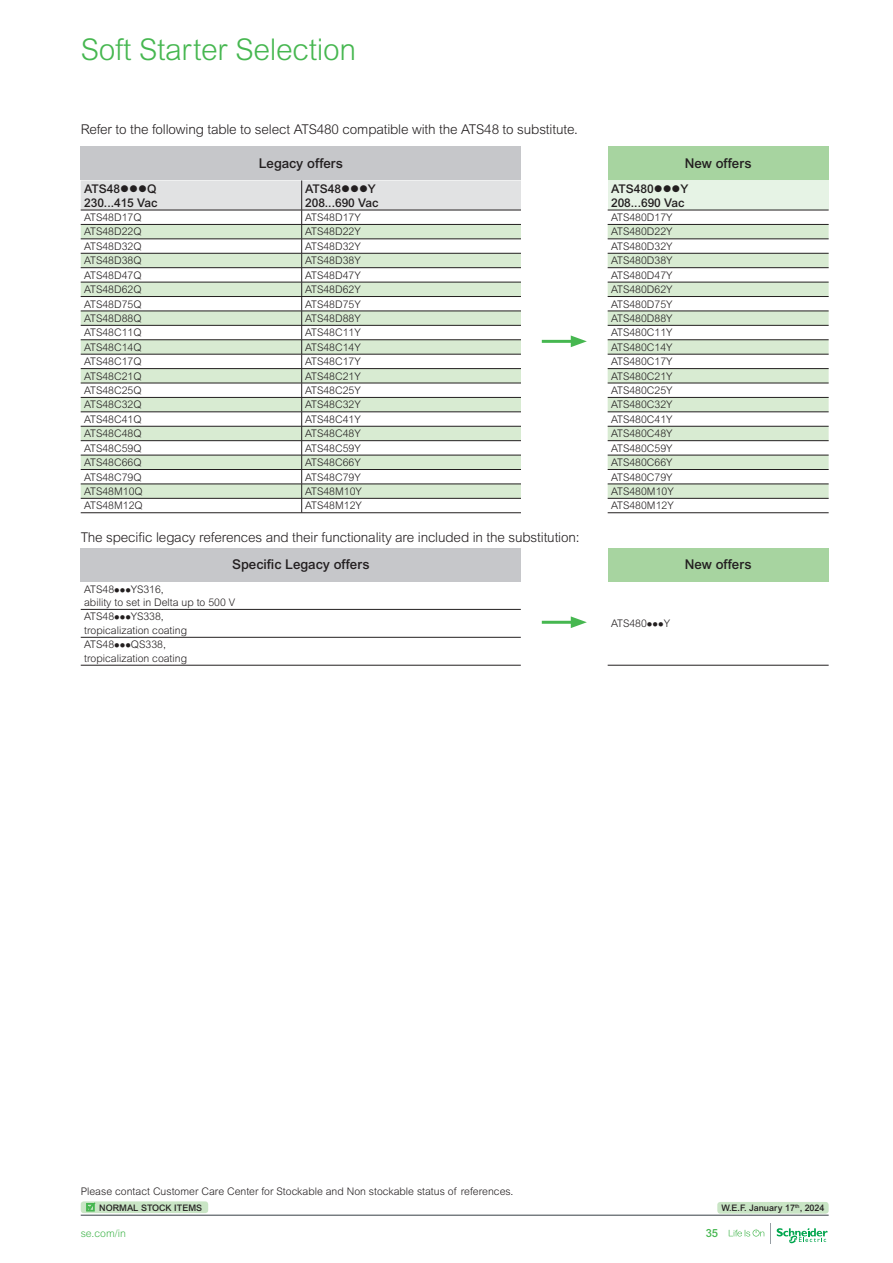
<style>
.page{position:relative;width:893px;height:1263px;background:#fff}
.page>*{position:absolute;margin:0;border:0;box-sizing:border-box;transform-origin:0 0}
.t1{font:300 30px "Arial MT Std";letter-spacing:-.01em;color:#46b750}
.t2{font:300 13.5px "Arial MT Std";letter-spacing:-.01em;color:#231f20}
.t3{font:500 13.5px "Arial MT Std";color:#231f20}
.t4{font:500 12px/13.5px "Arial MT Std";color:#231f20;text-align:right}
.t5{font:500 11.25px "Arial MT Std";color:#46b750}
.t6{font:300 10.5px/14.4px "Arial MT Std";color:#231f20}
.t7{font:300 10.5px "Arial MT Std";color:#46b750}
.t8{font:500 9px "Arial MT Std";color:#231f20}
</style>
<div class="page">
<hr style="left:81px;top:1215px;width:748px;height:1px;background:#4d555b">
<div style="left:81px;top:1201px;width:127px;height:12px;background:#c9e5c5;border-radius:3px"></div>
<svg style="left:729px;top:1229px;width:35px;height:8px"></svg>
<svg style="left:777px;top:1228px;width:51px;height:16px"></svg>
<svg style="left:770px;top:1223px;width:1px;height:21px"></svg>
<div style="left:717px;top:1202px;width:112px;height:12px;background:#c9e5c5;border-radius:3px"></div>
<div style="left:81px;top:147px;width:440px;height:33px;background:#c6c7ca"></div>
<hr style="left:81px;top:513px;width:440px;height:1px;background:#231f20">
<div style="left:81px;top:548px;width:440px;height:33px;background:#c6c7ca"></div>
<hr style="left:81px;top:609px;width:440px;height:1px;background:#231f20">
<hr style="left:81px;top:637px;width:440px;height:1px;background:#231f20">
<hr style="left:81px;top:665px;width:440px;height:1px;background:#231f20">
<div style="left:608px;top:147px;width:221px;height:33px;background:#a7d4a0"></div>
<div style="left:608px;top:180px;width:221px;height:30px;background:#e6f3e5"></div>
<svg style="left:608px;top:225px;width:221px;height:273px;fill:#d8ebd2"></svg>
<hr style="left:608px;top:210px;width:221px;height:1px;background:#231f20">
<hr style="left:608px;top:224px;width:221px;height:1px;background:#231f20">
<hr style="left:608px;top:239px;width:221px;height:1px;background:#231f20">
<hr style="left:608px;top:253px;width:221px;height:1px;background:#231f20">
<hr style="left:608px;top:267px;width:221px;height:1px;background:#231f20">
<hr style="left:608px;top:282px;width:221px;height:1px;background:#231f20">
<hr style="left:608px;top:296px;width:221px;height:1px;background:#231f20">
<hr style="left:608px;top:311px;width:221px;height:1px;background:#231f20">
<hr style="left:608px;top:325px;width:221px;height:1px;background:#231f20">
<hr style="left:608px;top:340px;width:221px;height:1px;background:#231f20">
<hr style="left:608px;top:354px;width:221px;height:1px;background:#231f20">
<hr style="left:608px;top:368px;width:221px;height:1px;background:#231f20">
<hr style="left:608px;top:383px;width:221px;height:1px;background:#231f20">
<hr style="left:608px;top:397px;width:221px;height:1px;background:#231f20">
<hr style="left:608px;top:412px;width:221px;height:1px;background:#231f20">
<hr style="left:608px;top:426px;width:221px;height:1px;background:#231f20">
<hr style="left:608px;top:440px;width:221px;height:1px;background:#231f20">
<hr style="left:608px;top:455px;width:221px;height:1px;background:#231f20">
<hr style="left:608px;top:469px;width:221px;height:1px;background:#231f20">
<hr style="left:608px;top:484px;width:221px;height:1px;background:#231f20">
<hr style="left:608px;top:498px;width:221px;height:1px;background:#231f20">
<hr style="left:608px;top:513px;width:221px;height:1px;background:#231f20">
<div style="left:608px;top:548px;width:221px;height:33px;background:#a7d4a0"></div>
<hr style="left:608px;top:665px;width:221px;height:1px;background:#231f20">
<hr style="left:542px;top:340px;width:34px;height:3px;background:#46b750">
<svg style="left:571px;top:336px;width:16px;height:11px"></svg>
<hr style="left:542px;top:621px;width:34px;height:3px;background:#46b750">
<svg style="left:571px;top:616px;width:16px;height:12px"></svg>
<svg style="left:86px;top:1202px;width:10px;height:10px"></svg>
<svg style="left:81px;top:180px;width:440px;height:333px"></svg>
<h1 class="t1" style="left:81px;top:33px;width:277px">Soft Starter Selection</h1>
<p class="t2" style="left:81px;top:121px;width:498px">Refer to the following table to select ATS480 compatible with the ATS48 to substitute.</p>
<p class="t3" style="left:259px;top:156px;width:86px">Legacy offers</p>
<p class="t4" style="left:84px;top:182px;width:38px">ATS48</p>
<p class="t4" style="left:84px;top:182px;width:75px">Q<br>230...415 Vac</p>
<p class="t4" style="left:305px;top:182px;width:38px">ATS48</p>
<p class="t4" style="left:305px;top:182px;width:75px">Y<br>208...690 Vac</p>
<p class="t6" style="left:84px;top:210px;width:59px">ATS48D17Q</p>
<p class="t6" style="left:305px;top:210px;width:57px">ATS48D17Y</p>
<p class="t6" style="left:84px;top:225px;width:59px">ATS48D22Q</p>
<p class="t6" style="left:305px;top:225px;width:57px">ATS48D22Y</p>
<p class="t6" style="left:84px;top:239px;width:59px">ATS48D32Q</p>
<p class="t6" style="left:305px;top:239px;width:57px">ATS48D32Y</p>
<p class="t6" style="left:84px;top:253px;width:59px">ATS48D38Q</p>
<p class="t6" style="left:305px;top:253px;width:57px">ATS48D38Y</p>
<p class="t6" style="left:84px;top:268px;width:59px">ATS48D47Q</p>
<p class="t6" style="left:305px;top:268px;width:57px">ATS48D47Y</p>
<p class="t6" style="left:84px;top:282px;width:59px">ATS48D62Q</p>
<p class="t6" style="left:305px;top:282px;width:57px">ATS48D62Y</p>
<p class="t6" style="left:84px;top:297px;width:59px">ATS48D75Q</p>
<p class="t6" style="left:305px;top:297px;width:57px">ATS48D75Y</p>
<p class="t6" style="left:84px;top:311px;width:59px">ATS48D88Q</p>
<p class="t6" style="left:305px;top:311px;width:57px">ATS48D88Y</p>
<p class="t6" style="left:84px;top:325px;width:59px">ATS48C11Q</p>
<p class="t6" style="left:305px;top:325px;width:57px">ATS48C11Y</p>
<p class="t6" style="left:84px;top:340px;width:59px">ATS48C14Q</p>
<p class="t6" style="left:305px;top:340px;width:57px">ATS48C14Y</p>
<p class="t6" style="left:84px;top:354px;width:59px">ATS48C17Q</p>
<p class="t6" style="left:305px;top:354px;width:57px">ATS48C17Y</p>
<p class="t6" style="left:84px;top:369px;width:59px">ATS48C21Q</p>
<p class="t6" style="left:305px;top:369px;width:57px">ATS48C21Y</p>
<p class="t6" style="left:84px;top:383px;width:59px">ATS48C25Q</p>
<p class="t6" style="left:305px;top:383px;width:57px">ATS48C25Y</p>
<p class="t6" style="left:84px;top:398px;width:59px">ATS48C32Q</p>
<p class="t6" style="left:305px;top:398px;width:57px">ATS48C32Y</p>
<p class="t6" style="left:84px;top:412px;width:59px">ATS48C41Q</p>
<p class="t6" style="left:305px;top:412px;width:57px">ATS48C41Y</p>
<p class="t6" style="left:84px;top:426px;width:59px">ATS48C48Q</p>
<p class="t6" style="left:305px;top:426px;width:57px">ATS48C48Y</p>
<p class="t6" style="left:84px;top:441px;width:59px">ATS48C59Q</p>
<p class="t6" style="left:305px;top:441px;width:57px">ATS48C59Y</p>
<p class="t6" style="left:84px;top:455px;width:59px">ATS48C66Q</p>
<p class="t6" style="left:305px;top:455px;width:57px">ATS48C66Y</p>
<p class="t6" style="left:84px;top:470px;width:59px">ATS48C79Q</p>
<p class="t6" style="left:305px;top:470px;width:57px">ATS48C79Y</p>
<p class="t6" style="left:84px;top:484px;width:60px">ATS48M10Q</p>
<p class="t6" style="left:305px;top:484px;width:58px">ATS48M10Y</p>
<p class="t6" style="left:84px;top:498px;width:60px">ATS48M12Q</p>
<p class="t6" style="left:305px;top:498px;width:58px">ATS48M12Y</p>
<p class="t2" style="left:81px;top:530px;width:500px">The specific legacy references and their functionality are included in the substitution:</p>
<p class="t3" style="left:232px;top:557px;width:139px">Specific Legacy offers</p>
<p class="t6" style="left:84px;top:582px;width:153px;line-height:14px;text-indent:47px">YS316,<br>ability to set in Delta up to 500 V<br>ATS48</p>
<p class="t6" style="left:84px;top:582px;width:32px">ATS48</p>
<p class="t6" style="left:84px;top:610px;width:104px;line-height:14px;text-indent:47px">YS338, tropicalization coating<br>ATS48</p>
<p class="t6" style="left:84px;top:638px;width:104px;line-height:13.5px;text-indent:47px">QS338, tropicalization coating</p>
<p class="t3" style="left:685px;top:156px;width:68px">New offers</p>
<p class="t4" style="left:611px;top:182px;width:44px">ATS480</p>
<p class="t4" style="left:611px;top:182px;width:79px;text-align:left;text-indent:70px">Y<br>208...690 Vac</p>
<p class="t6" style="left:611px;top:210px;width:64px;text-align:justify">ATS480D17Y ATS480D22Y ATS480D32Y ATS480D38Y ATS480D47Y ATS480D62Y ATS480D75Y ATS480D88Y ATS480C11Y ATS480C14Y ATS480C17Y ATS480C21Y ATS480C25Y ATS480C32Y ATS480C41Y ATS480C48Y ATS480C59Y ATS480C66Y ATS480C79Y ATS480M10Y ATS480M12Y</p>
<p class="t3" style="left:685px;top:557px;width:68px">New offers</p>
<p class="t6" style="left:611px;top:616px;width:37px">ATS480</p>
<p class="t6" style="left:664px;top:616px;width:8px">Y</p>
<p class="t6" style="left:81px;top:1184px;width:434px">Please contact Customer Care Center for Stockable and Non stockable status of references.</p>
<p class="t8" style="left:99px;top:1203px;width:104px">NORMAL STOCK ITEMS</p>
<p class="t7" style="left:81px;top:1227px;width:47px">se.com/in</p>
<p class="t5" style="left:706px;top:1227px;width:14px">35</p>
<p class="t8" style="left:721px;top:1203px;width:105px">W.E.F. January 17<sup>th</sup>, 2024</p>
</div>
